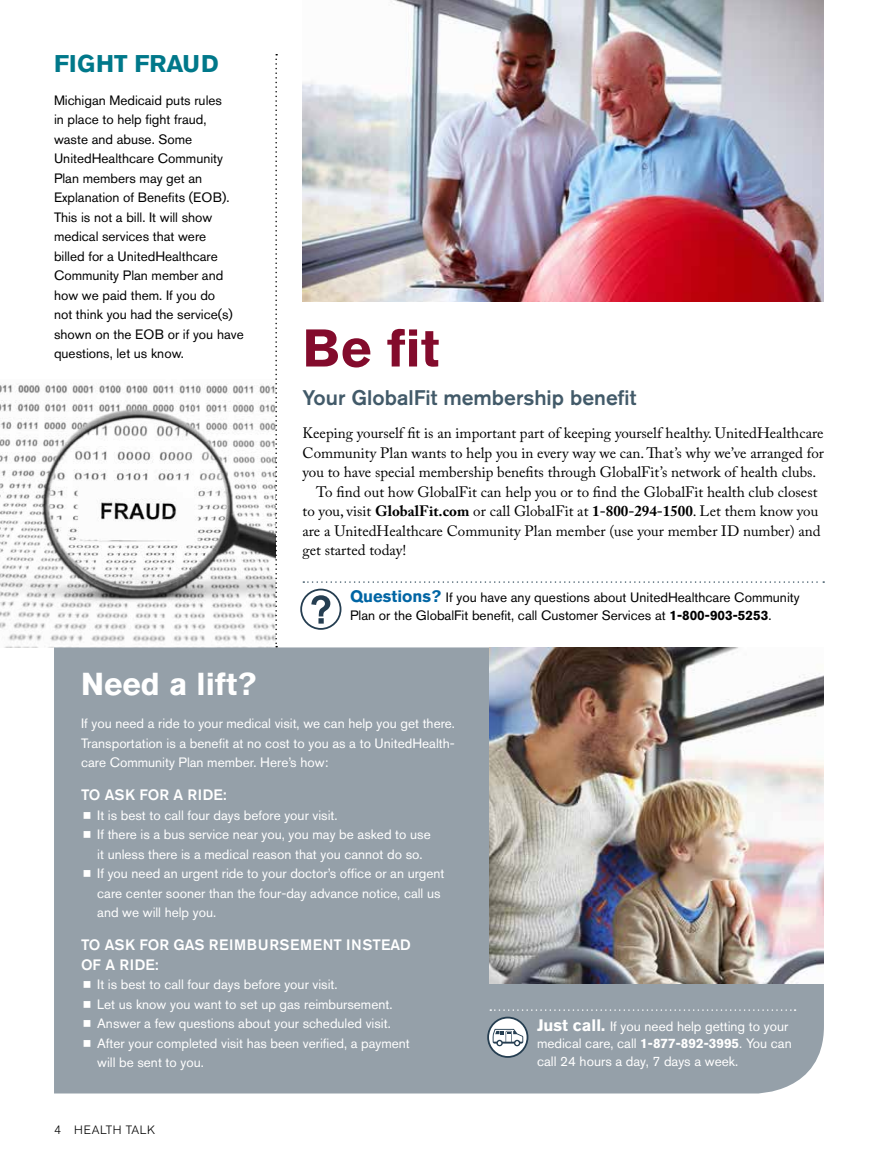
<style>
.page{position:relative;width:878px;height:1161px;background:#fff}
.page>*{position:absolute;margin:0;border:0;box-sizing:border-box;transform-origin:0 0}
.t1{font:700 52.5px "Akzidenz Grotesk BE";color:#830b2c}
.t2{font:700 31.5px "Akzidenz Grotesk BE";color:#fff}
.t3{font:700 24px "Akzidenz Grotesk BE";color:#00788a}
.t4{font:500 21px "Akzidenz Grotesk BE";color:#425a69}
.t5{font:15px "Adobe Caslon Pro";color:#000}
.t6{font:500 15px/19.5px "Akzidenz Grotesk BE";letter-spacing:.04em;color:#fff}
.t7{font:500 15px "Akzidenz Grotesk BE";color:#fff}
.t8{font:13.5px/19.5px "Akzidenz Grotesk BE";color:#fff}
.t9{font:13.5px/19.5px "Akzidenz Grotesk BE";color:#000}
.t10{font:300 12px "Akzidenz Grotesk BE";letter-spacing:.05em;color:#000}
.s1{font-weight:700}
.s2{font-weight:700;font-size:16.5px;color:#0065a4}
.s3{font-weight:700;font-size:16.5px}
</style>
<div class="page">
<img style="left:0;top:383px;width:275px;height:264px">
<div style="left:54px;top:647px;width:770px;height:447px;background:#95a0a9"></div>
<img style="left:489px;top:647px;width:335px;height:336px">
<svg style="left:490px;top:1009px;width:305px;height:2px"></svg>
<svg style="left:487px;top:1017px;width:41px;height:41px"></svg>
<svg style="left:275px;top:54px;width:2px;height:593px"></svg>
<svg style="left:303px;top:581px;width:521px;height:2px"></svg>
<svg style="left:300px;top:589px;width:41px;height:41px"></svg>
<img style="left:302px;top:0;width:522px;height:302px">
<svg style="left:84px;top:812px;width:6px;height:7px"></svg>
<svg style="left:84px;top:831px;width:6px;height:7px"></svg>
<svg style="left:84px;top:870px;width:6px;height:7px"></svg>
<svg style="left:84px;top:981px;width:6px;height:7px"></svg>
<svg style="left:84px;top:1001px;width:6px;height:7px"></svg>
<svg style="left:84px;top:1020px;width:6px;height:7px"></svg>
<svg style="left:84px;top:1040px;width:6px;height:7px"></svg>
<h3 class="t3" style="left:54px;top:50px;width:166px">FIGHT FRAUD</h3>
<p class="t9" style="left:54px;top:90px;width:191px">Michigan Medicaid puts rules<br>in place to help fight fraud, waste and abuse. Some<br>UnitedHealthcare Community<br>Plan members may get an<br>Explanation of Benefits (EOB).<br>This is not a bill. It will show medical services that were<br>billed for a UnitedHealthcare<br>Community Plan member and how we paid them. If you do<br>not think you had the service(s) shown on the EOB or if you have questions, let us know.</p>
<h1 class="t1" style="left:302px;top:318px;width:138px">Be fit</h1>
<h3 class="t4" style="left:302px;top:385px;width:335px">Your GlobalFit membership benefit</h3>
<p class="t5" style="left:302px;top:424px;width:522px">Keeping yourself fit is an important part of keeping yourself healthy. UnitedHealthcare</p>
<p class="t5" style="left:302px;top:444px;width:523px">Community Plan wants to help you in every way we can. That’s why we’ve arranged for</p>
<p class="t5" style="left:302px;top:463px;width:515px">you to have special membership benefits through GlobalFit’s network of health clubs.</p>
<p class="t5" style="left:316px;top:483px;width:503px">To find out how GlobalFit can help you or to find the GlobalFit health club closest</p>
<p class="t5" style="left:302px;top:502px;width:517px">to you, visit <span class="s1">GlobalFit.com</span> or call GlobalFit at <span class="s1">1-800-294-1500</span>. Let them know you</p>
<p class="t5" style="left:302px;top:522px;width:519px">are a UnitedHealthcare Community Plan member (use your member ID number) and</p>
<p class="t5" style="left:302px;top:541px;width:105px">get started today!</p>
<p class="t9" style="left:350px;top:589px;width:451px;line-height:18px"><span class="s2">Questions?</span> If you have any questions about UnitedHealthcare Community<br>Plan or the GlobalFit benefit, call Customer Services at <span class="s1">1-800-903-5253</span>.</p>
<h2 class="t2" style="left:81px;top:666px;width:177px">Need a lift?</h2>
<p class="t8" style="left:81px;top:714px;width:375px;text-align:justify">If you need a ride to your medical visit, we can help you get there.<br>Transportation is a benefit at no cost to you as a to UnitedHealth&shy;care Community Plan member. Here’s how:</p>
<p class="t7" style="left:81px;top:786px;width:147px">TO ASK FOR A RIDE:</p>
<p class="t8" style="left:97px;top:805px;width:349px">It is best to call four days before your visit.<br>If there is a bus service near you, you may be asked to use<br>it unless there is a medical reason that you cannot do so.<br>If you need an urgent ride to your doctor’s office or an urgent care center sooner than the four-day advance notice, call us and we will help you.</p>
<p class="t6" style="left:81px;top:935px;width:331px">TO ASK FOR GAS REIMBURSEMENT INSTEAD<br>OF A RIDE:</p>
<p class="t8" style="left:97px;top:975px;width:314px">It is best to call four days before your visit.<br>Let us know you want to set up gas reimbursement.<br>Answer a few questions about your scheduled visit.<br>After your completed visit has been verified, a payment will be sent to you.</p>
<p class="t10" style="left:54px;top:1123px;width:103px">4 HEALTH TALK</p>
<p class="t8" style="left:537px;top:1017px;width:256px;line-height:18px"><span class="s3">Just call.</span> If you need help getting to your medical care, call <span class="s1">1-877-892-3995</span>. You can call 24 hours a day, 7 days a week.</p>
</div>
